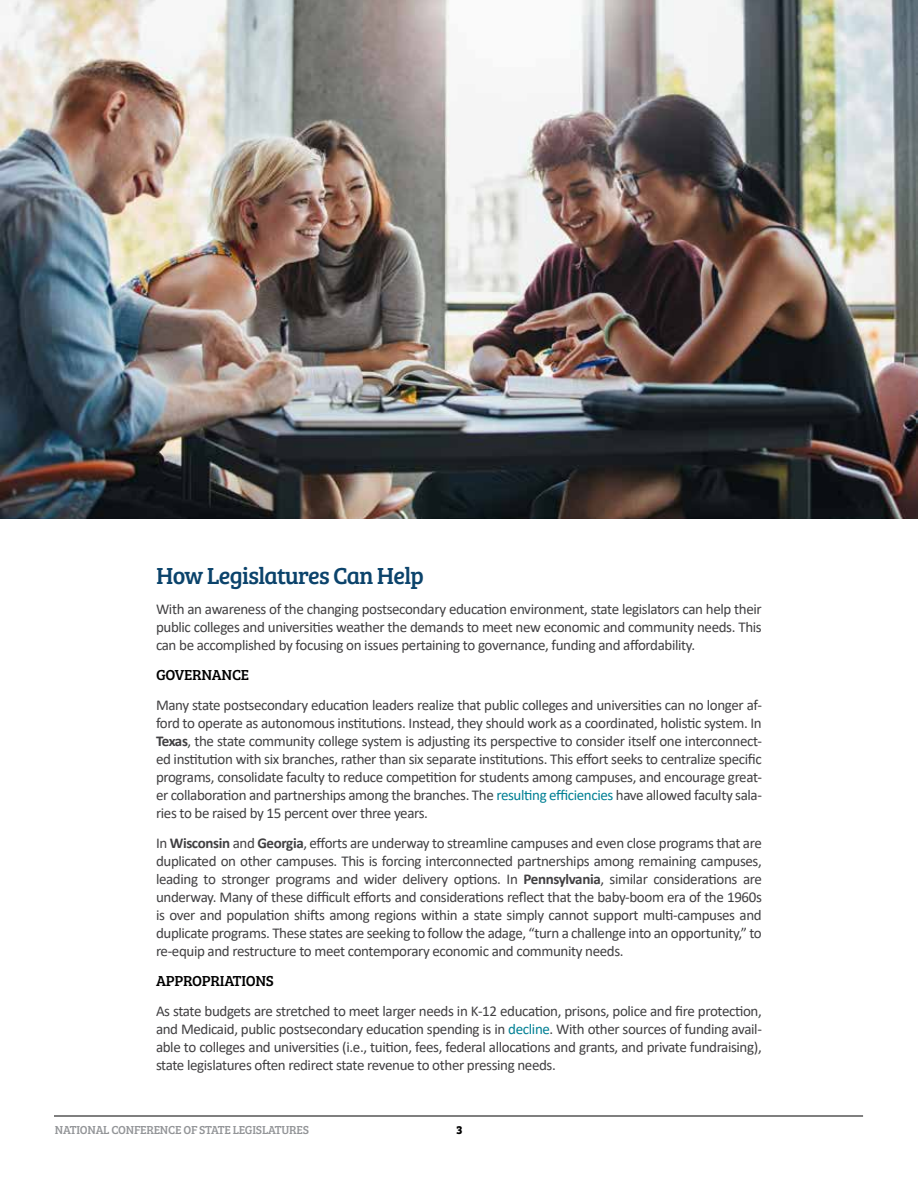
<style>
.page{position:relative;width:918px;height:1188px;background:#fff}
.page>*{position:absolute;margin:0;border:0;box-sizing:border-box;transform-origin:0 0}
.Heading_2{font:24px "Bree Serif";letter-spacing:-.03em;color:#0b436b}
.body_text{font:15px/18px "Calibri";letter-spacing:-.025em;color:#414042;text-align:justify}
.Heading_3{font:15px "Bree Serif";letter-spacing:-.02em;color:#000}
.t1{font:12px "Bree Serif";letter-spacing:-.02em;color:#939598}
.t2{font:700 12px "Bree Serif";color:#000}
.s1{font-weight:700}
.s2{color:#008094}
</style>
<div class="page">
<hr style="left:54px;top:1116px;width:809px;height:1px;background:#000">
<img style="left:0;top:0;width:918px;height:519px">
<p class="Heading_2" style="left:156px;top:558px;width:269px">How Legislatures Can Help</p>
<p class="body_text" style="left:156px;top:600px;width:607px">With an awareness of the changing postsecondary education environment, state legislators can help their public colleges and universities weather the demands to meet new economic and community needs. This can be accomplished by focusing on issues pertaining to governance, funding and affordability.</p>
<p class="Heading_3" style="left:156px;top:664px;width:95px">GOVERNANCE</p>
<p class="body_text" style="left:156px;top:696px;width:607px">Many state postsecondary education leaders realize that public colleges and universities can no longer af&shy;ford to operate as autonomous institutions. Instead, they should work as a coordinated, holistic system. In <span class="s1">Texas</span>, the state community college system is adjusting its perspective to consider itself one interconnect&shy;ed institution with six branches, rather than six separate institutions. This effort seeks to centralize specific programs, consolidate faculty to reduce competition for students among campuses, and encourage great&shy;er collaboration and partnerships among the branches. The <span class="s2">resulting efficiencies</span> have allowed faculty sala&shy;ries to be raised by 15 percent over three years.</p>
<p class="body_text" style="left:156px;top:834px;width:607px">In <span class="s1">Wisconsin</span> and <span class="s1">Georgia</span>, efforts are underway to streamline campuses and even close programs that are duplicated on other campuses. This is forcing interconnected partnerships among remaining campuses, leading to stronger programs and wider delivery options. In <span class="s1">Pennsylvania</span>, similar considerations are underway. Many of these difficult efforts and considerations reflect that the baby-boom era of the 1960s is over and population shifts among regions within a state simply cannot support multi-campuses and duplicate programs. These states are seeking to follow the adage, “turn a challenge into an opportunity,” to re-equip and restructure to meet contemporary economic and community needs.</p>
<p class="Heading_3" style="left:156px;top:970px;width:119px">APPROPRIATIONS</p>
<p class="body_text" style="left:156px;top:1002px;width:607px">As state budgets are stretched to meet larger needs in K-12 education, prisons, police and fire protection, and Medicaid, public postsecondary education spending is in <span class="s2">decline</span>. With other sources of funding avail&shy;able to colleges and universities (i.e., tuition, fees, federal allocations and grants, and private fundraising), state legislatures often redirect state revenue to other pressing needs.</p>
<p class="t1" style="left:55px;top:1121px;width:256px">NATIONAL CONFERENCE OF STATE LEGISLATURES</p>
<p class="t2" style="left:456px;top:1120px;width:7px">3</p>
</div>
